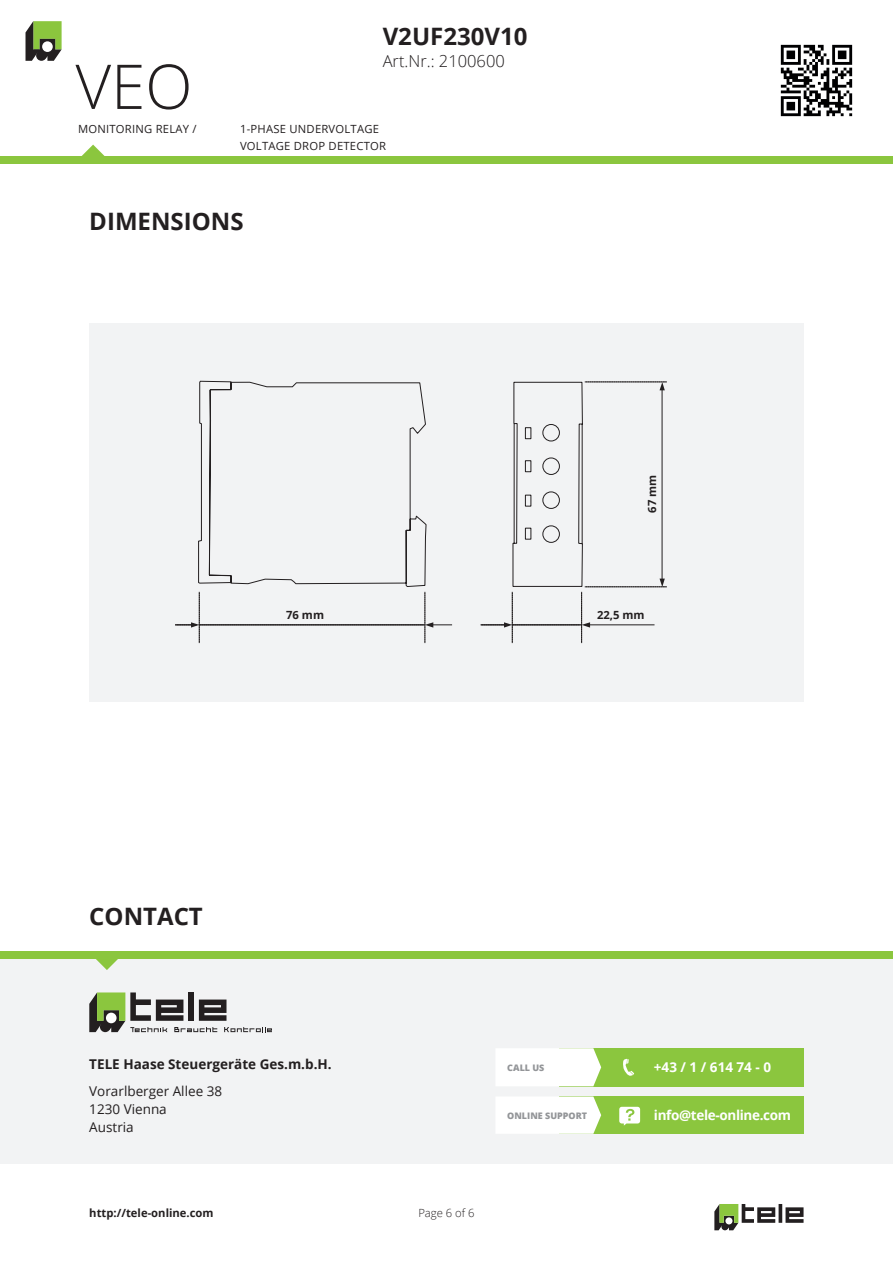
<style>
.page{position:relative;width:893px;height:1263px;background:#fff}
.page>*{position:absolute;margin:0;border:0;box-sizing:border-box;transform-origin:0 0}
.t1{font:300 61.8px "Open Sans";color:#231f20}
.t2{font:700 24px "Open Sans";color:#231f20}
.t3{font:300 16.5px "Open Sans";color:#231f20}
.t4{font:13.5px/18px "Open Sans";color:#231f20}
.t5{font:700 13.5px "Open Sans";letter-spacing:-.025em;color:#fff}
.t6{font:700 13.5px "Open Sans";color:#231f20}
.t7{font:11.25px/16.5px "Open Sans";letter-spacing:.02em;color:#231f20}
.t8{font:700 11.25px "Open Sans";color:#231f20}
.t9{font:300 11.25px "Open Sans";color:#231f20}
.t10{font:800 9px "Open Sans";color:#939598}
</style>
<div class="page">
<img style="left:780px;top:44px;width:73px;height:73px">
<div style="left:89px;top:324px;width:715px;height:378px;background:#f2f3f4"></div>
<div style="left:0;top:953px;width:893px;height:211px;background:#f2f3f4"></div>
<div style="left:559px;top:1096px;width:245px;height:38px;background:#8bc63e"></div>
<div style="left:559px;top:1048px;width:245px;height:38px;background:#8bc63e"></div>
<div style="left:496px;top:1048px;width:105px;height:38px;background:#fff"></div>
<div style="left:496px;top:1096px;width:105px;height:38px;background:#fff"></div>
<svg style="left:623px;top:1058px;width:11px;height:18px"></svg>
<svg style="left:619px;top:1107px;width:21px;height:18px"></svg>
<svg style="left:89px;top:992px;width:183px;height:40px"></svg>
<div style="left:106px;top:1013px;width:11px;height:10px;background:#fff;border-radius:50%"></div>
<svg style="left:176px;top:592px;width:276px;height:51px"></svg>
<svg style="left:198px;top:380px;width:229px;height:207px"></svg>
<svg style="left:481px;top:382px;width:185px;height:261px"></svg>
<hr style="left:779px;top:1204px;width:3px;height:19px;background:#231f20">
<svg style="left:785px;top:1207px;width:18px;height:16px"></svg>
<svg style="left:714px;top:1204px;width:61px;height:26px"></svg>
<div style="left:725px;top:1217px;width:7px;height:7px;background:#fff;border-radius:50%"></div>
<div style="left:0;top:156px;width:893px;height:8px;background:#8bc63e"></div>
<svg style="left:82px;top:145px;width:23px;height:11px"></svg>
<svg style="left:26px;top:21px;width:36px;height:40px"></svg>
<div style="left:36px;top:50px;width:11px;height:11px;background:#231f20;border-radius:50%"></div>
<div style="left:42px;top:41px;width:11px;height:11px;background:#fff;border-radius:50%"></div>
<div style="left:0;top:951px;width:893px;height:7px;background:#8bc63e"></div>
<svg style="left:95px;top:958px;width:24px;height:12px"></svg>
<h1 class="t1" style="left:75px;top:44px;width:118px">VEO</h1>
<h2 class="t2" style="left:383px;top:20px;width:146px">V2UF230V10</h2>
<h3 class="t3" style="left:383px;top:50px;width:124px">Art.Nr.: 2100600</h3>
<p class="t7" style="left:78px;top:120px;width:120px">MONITORING RELAY /</p>
<p class="t7" style="left:240px;top:120px;width:148px">1-PHASE UNDERVOLTAGE<br>VOLTAGE DROP DETECTOR</p>
<h2 class="t2" style="left:89px;top:205px;width:156px">DIMENSIONS</h2>
<p class="t8" style="left:644px;top:513px;width:39px;rotate:-90deg">67 mm</p>
<p class="t8" style="left:286px;top:607px;width:39px">76 mm</p>
<p class="t8" style="left:597px;top:607px;width:49px">22,5 mm</p>
<h2 class="t2" style="left:89px;top:899px;width:115px">CONTACT</h2>
<p class="t6" style="left:89px;top:1055px;width:244px">TELE Haase Steuergeräte Ges.m.b.H.</p>
<p class="t4" style="left:89px;top:1081px;width:134px">Vorarlberger Allee 38<br>1230 Vienna<br>Austria</p>
<p class="t8" style="left:89px;top:1205px;width:126px">http://tele-online.com</p>
<p class="t10" style="left:507px;top:1060px;width:39px">CALL US</p>
<p class="t5" style="left:654px;top:1057px;width:119px">+43 / 1 / 614 74 - 0</p>
<p class="t10" style="left:507px;top:1108px;width:81px">ONLINE SUPPORT</p>
<p class="t5" style="left:654px;top:1105px;width:139px">info@tele-online.com</p>
<p class="t9" style="left:418px;top:1205px;width:58px">Page 6 of 6</p>
</div>
